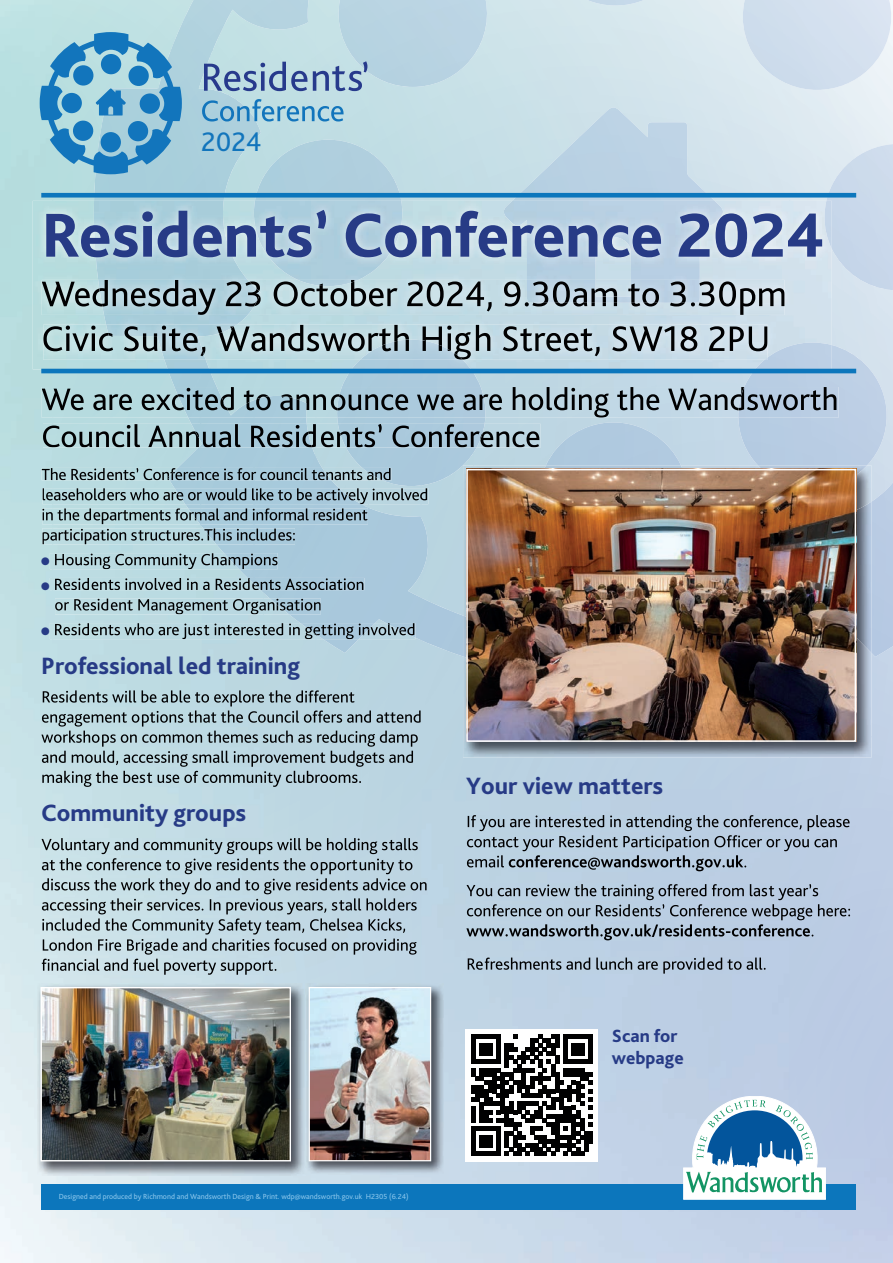
<style>
.page{position:relative;width:893px;height:1263px;background:#fff}
.page>*{position:absolute;margin:0;border:0;box-sizing:border-box;transform-origin:0 0}
.t1{font:800 64.95px "Bliss Pro";color:#273b86}
.t2{font:28.05px "Bliss Pro";color:#1275bc}
.t3{font:800 24.75px "Bliss Pro";color:#273b86}
.t4{font:800 18.6px/22.2px "Bliss Pro";color:#273b86}
.t5{font:10.8px "Zapf Dingbats ITC";color:#273b86}
.t6{font:7.8px "Bliss Pro";color:#8ac6ec}
</style>
<div class="page">
<img style="left:0;top:0;width:52px;height:1158px">
<div style="left:422px;top:737px;width:471px;height:421px;background:#bccfe4"></div>
<img style="left:52px;top:527px;width:212px;height:457px">
<div style="left:871px;top:657px;width:22px;height:80px;background:#c3d3e7"></div>
<div style="left:843px;top:290px;width:50px;height:192px;background:#d5e2ee"></div>
<div style="left:255px;top:0;width:60px;height:140px;background:#c0dfe3"></div>
<div style="left:315px;top:0;width:54px;height:140px;background:#c2dfe5"></div>
<img style="left:337px;top:373px;width:148px;height:113px">
<img style="left:335px;top:0;width:155px;height:87px">
<img style="left:739px;top:0;width:154px;height:90px">
<img style="left:546px;top:422px;width:135px;height:43px">
<img style="left:255px;top:140px;width:147px;height:61px">
<img style="left:587px;top:0;width:57px;height:6px">
<img style="left:826px;top:144px;width:67px;height:146px">
<img style="left:738px;top:345px;width:155px;height:120px">
<img style="left:512px;top:107px;width:203px;height:94px">
<img style="left:253px;top:505px;width:210px;height:151px">
<img style="left:871px;top:482px;width:22px;height:175px">
<img style="left:200px;top:373px;width:55px;height:205px">
<img style="left:168px;top:373px;width:33px;height:153px">
<img style="left:253px;top:418px;width:108px;height:88px">
<img style="left:94px;top:51px;width:161px;height:150px">
<img style="left:253px;top:121px;width:8px;height:19px">
<img style="left:170px;top:0;width:139px;height:51px">
<svg style="left:202px;top:99px;width:142px;height:22px;background:#8abdd6"></svg>
<svg style="left:204px;top:62px;width:103px;height:29px;background:#8ca7c5"></svg>
<svg style="left:313px;top:61px;width:54px;height:30px;background:#97b1cc"></svg>
<svg style="left:40px;top:32px;width:142px;height:142px;background:#6caccf"></svg>
<img style="left:351px;top:360px;width:120px;height:9px">
<img style="left:824px;top:201px;width:8px;height:48px">
<img style="left:755px;top:342px;width:77px;height:27px">
<img style="left:503px;top:201px;width:221px;height:79px">
<img style="left:94px;top:201px;width:154px;height:168px">
<img style="left:42px;top:280px;width:743px;height:35px">
<img style="left:298px;top:280px;width:60px;height:6px">
<img style="left:527px;top:280px;width:173px;height:23px">
<img style="left:98px;top:280px;width:162px;height:35px">
<img style="left:43px;top:325px;width:725px;height:35px">
<img style="left:360px;top:340px;width:102px;height:20px">
<img style="left:106px;top:325px;width:131px;height:35px">
<div style="left:41px;top:193px;width:815px;height:5px;background:#0c76bc"></div>
<hr style="left:41px;top:369px;width:815px;height:4px;background:#0c76bc">
<img style="left:42px;top:387px;width:696px;height:31px">
<img style="left:337px;top:387px;width:149px;height:31px">
<img style="left:738px;top:387px;width:100px;height:31px">
<img style="left:174px;top:387px;width:133px;height:31px">
<img style="left:43px;top:424px;width:498px;height:23px">
<img style="left:338px;top:424px;width:147px;height:23px">
<img style="left:191px;top:424px;width:121px;height:23px">
<img style="left:42px;top:468px;width:320px;height:12px">
<img style="left:362px;top:468px;width:30px;height:12px">
<img style="left:168px;top:468px;width:163px;height:12px">
<img style="left:42px;top:488px;width:386px;height:16px">
<img style="left:174px;top:488px;width:187px;height:16px">
<img style="left:42px;top:508px;width:146px;height:16px">
<img style="left:188px;top:508px;width:180px;height:16px">
<img style="left:42px;top:528px;width:161px;height:16px">
<img style="left:203px;top:528px;width:92px;height:16px">
<img style="left:50px;top:553px;width:174px;height:16px">
<img style="left:224px;top:553px;width:54px;height:16px">
<img style="left:50px;top:578px;width:198px;height:12px">
<img style="left:248px;top:578px;width:116px;height:12px">
<img style="left:55px;top:598px;width:215px;height:16px">
<img style="left:270px;top:598px;width:51px;height:16px">
<img style="left:50px;top:623px;width:250px;height:16px">
<img style="left:300px;top:623px;width:116px;height:16px">
<img style="left:43px;top:690px;width:312px;height:16px">
<img style="left:42px;top:710px;width:380px;height:16px">
<img style="left:41px;top:731px;width:377px;height:16px">
<img style="left:42px;top:751px;width:372px;height:16px">
<img style="left:42px;top:771px;width:319px;height:16px">
<img style="left:42px;top:838px;width:376px;height:16px">
<img style="left:42px;top:858px;width:371px;height:16px">
<img style="left:42px;top:878px;width:386px;height:16px">
<img style="left:42px;top:898px;width:375px;height:16px">
<img style="left:42px;top:918px;width:364px;height:16px">
<img style="left:43px;top:938px;width:374px;height:17px">
<img style="left:42px;top:959px;width:234px;height:16px">
<img style="left:463px;top:465px;width:408px;height:292px">
<img style="left:539px;top:465px;width:149px;height:4px">
<img style="left:758px;top:465px;width:109px;height:24px">
<img style="left:463px;top:502px;width:408px;height:225px">
<img style="left:469px;top:472px;width:384px;height:267px">
<div style="left:466px;top:469px;width:390px;height:273px;border:2px solid #fff"></div>
<img style="left:37px;top:984px;width:268px;height:192px">
<img style="left:43px;top:989px;width:246px;height:170px">
<div style="left:41px;top:987px;width:250px;height:174px;border:1px solid #fff"></div>
<img style="left:306px;top:984px;width:138px;height:190px">
<img style="left:311px;top:989px;width:118px;height:170px">
<div style="left:309px;top:987px;width:122px;height:174px;border:1px solid #fff"></div>
<div style="left:41px;top:1184px;width:815px;height:26px;background:#0c76bc"></div>
<svg style="left:683px;top:1096px;width:142px;height:103px"></svg>
<img style="left:468px;top:815px;width:382px;height:16px">
<img style="left:467px;top:835px;width:371px;height:16px">
<img style="left:467px;top:855px;width:37px;height:12px">
<img style="left:509px;top:855px;width:234px;height:16px">
<svg style="left:744px;top:865px;width:7px;height:2px"></svg>
<img style="left:466px;top:884px;width:353px;height:16px">
<img style="left:467px;top:904px;width:384px;height:16px">
<img style="left:466px;top:924px;width:344px;height:16px">
<img style="left:468px;top:957px;width:298px;height:17px">
<div style="left:465px;top:1029px;width:133px;height:132px;background:#fff"></div>
<svg style="left:471px;top:1035px;width:122px;height:121px"></svg>
<hr style="left:589px;top:1131px;width:4px;height:12px;background:#000001">
<h2 class="t2" style="left:201px;top:124px;width:62px">2024</h2>
<h1 class="t1" style="left:41px;top:195px;width:785px">Residents’ Conference 2024</h1>
<h3 class="t5" style="left:41px;top:556px;width:10px">●</h3>
<h3 class="t5" style="left:41px;top:581px;width:10px">●</h3>
<h3 class="t5" style="left:41px;top:626px;width:10px">●</h3>
<h3 class="t3" style="left:41px;top:650px;width:260px">Professional led training</h3>
<h3 class="t3" style="left:41px;top:798px;width:207px">Community groups</h3>
<h3 class="t3" style="left:466px;top:770px;width:198px">Your view matters</h3>
<p class="t6" style="left:59px;top:1191px;width:351px">Designed and produced by Richmond and Wandsworth Design &amp; Print. wdp@wandsworth.gov.uk H2305 (6.24)</p>
<h3 class="t4" style="left:612px;top:1024px;width:73px">Scan for webpage</h3>
</div>
